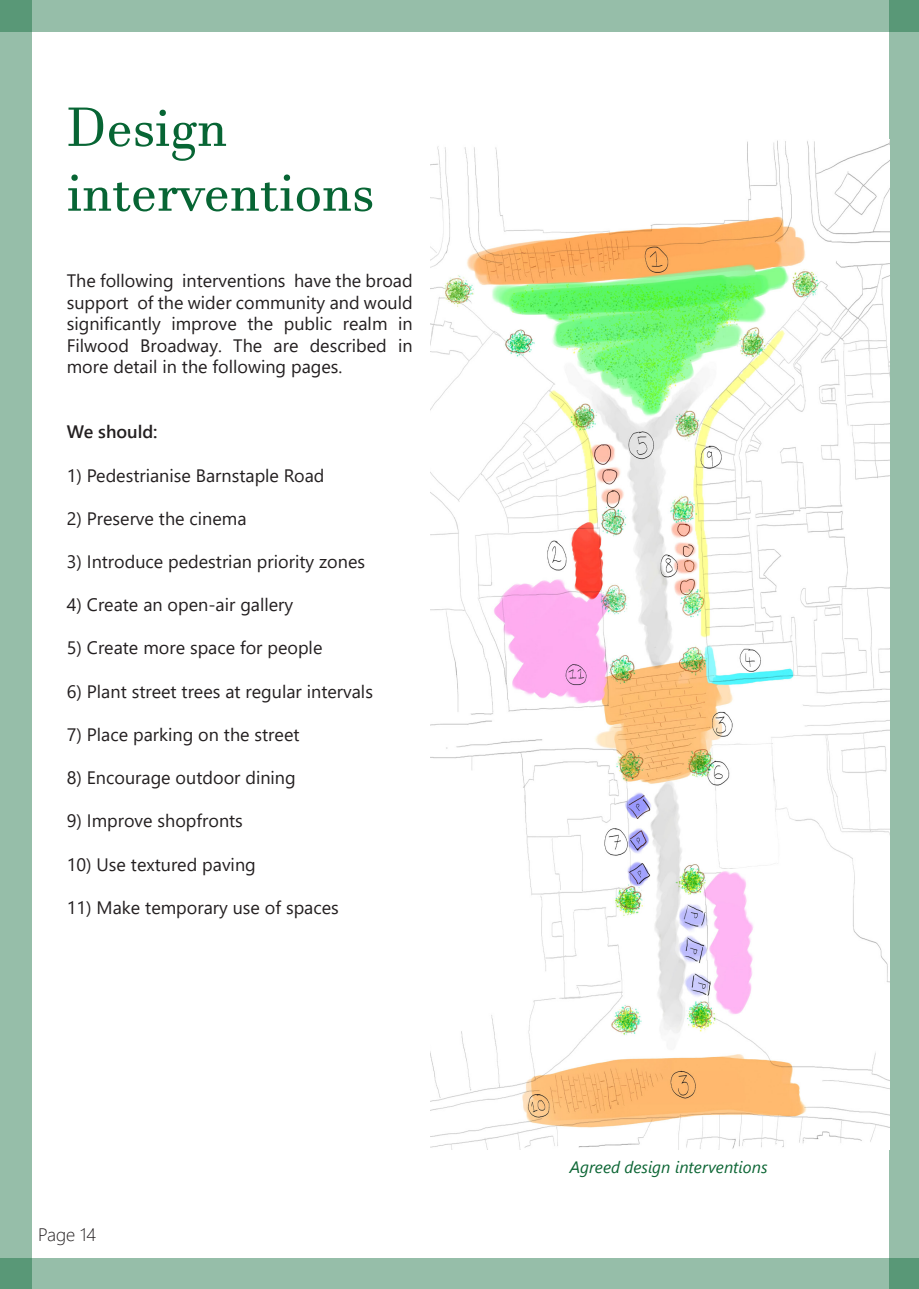
<style>
.page{position:relative;width:919px;height:1289px;background:#fff}
.page>*{position:absolute;margin:0;border:0;box-sizing:border-box;transform-origin:0 0}
.t1{font:54px "Javanese Text";color:#076534}
.t2{font:18px/21.6px "Segoe UI";color:#231f20;text-align:justify}
.t3{font:600 18px "Segoe UI";color:#231f20}
.t4{font:300 18px "Segoe UI";color:#231f20}
.t5{font:italic 16.5px "Segoe UI";color:#0d6635}
</style>
<div class="page">
<div style="left:0;top:0;width:918px;height:31px;background:#96bea9"></div>
<div style="left:0;top:1258px;width:918px;height:30px;background:#96bea9"></div>
<div style="left:0;top:0;width:31px;height:1288px;background:#96bea9"></div>
<div style="left:889px;top:0;width:17px;height:1288px;background:#96bea9"></div>
<div style="left:906px;top:0;width:12px;height:1288px;background:#96bea9"></div>
<img style="left:430px;top:140px;width:459px;height:1009px">
<p class="t1" style="left:67px;top:96px;width:162px">Design</p>
<p class="t1" style="left:67px;top:160px;width:309px">interventions</p>
<p class="t2" style="left:67px;top:268px;width:347px">The following interventions have the broad support of the wider community and would significantly improve the public realm in Filwood Broadway. The are described in more detail in the following pages.</p>
<p class="t3" style="left:67px;top:415px;width:92px">We should:</p>
<p class="t2" style="left:67px;top:462px;width:259px">1) Pedestrianise Barnstaple Road</p>
<p class="t2" style="left:67px;top:506px;width:181px">2) Preserve the cinema</p>
<p class="t2" style="left:67px;top:549px;width:300px">3) Introduce pedestrian priority zones</p>
<p class="t2" style="left:67px;top:592px;width:228px">4) Create an open-air gallery</p>
<p class="t2" style="left:67px;top:635px;width:257px">5) Create more space for people</p>
<p class="t2" style="left:67px;top:678px;width:307px">6) Plant street trees at regular intervals</p>
<p class="t2" style="left:67px;top:722px;width:234px">7) Place parking on the street</p>
<p class="t2" style="left:67px;top:765px;width:230px">8) Encourage outdoor dining</p>
<p class="t2" style="left:67px;top:808px;width:178px">9) Improve shopfronts</p>
<p class="t2" style="left:67px;top:851px;width:190px">10) Use textured paving</p>
<p class="t2" style="left:67px;top:894px;width:273px">11) Make temporary use of spaces</p>
<p class="t4" style="left:38px;top:1217px;width:59px">Page 14</p>
<p class="t5" style="left:569px;top:1151px;width:199px">Agreed design interventions</p>
</div>
